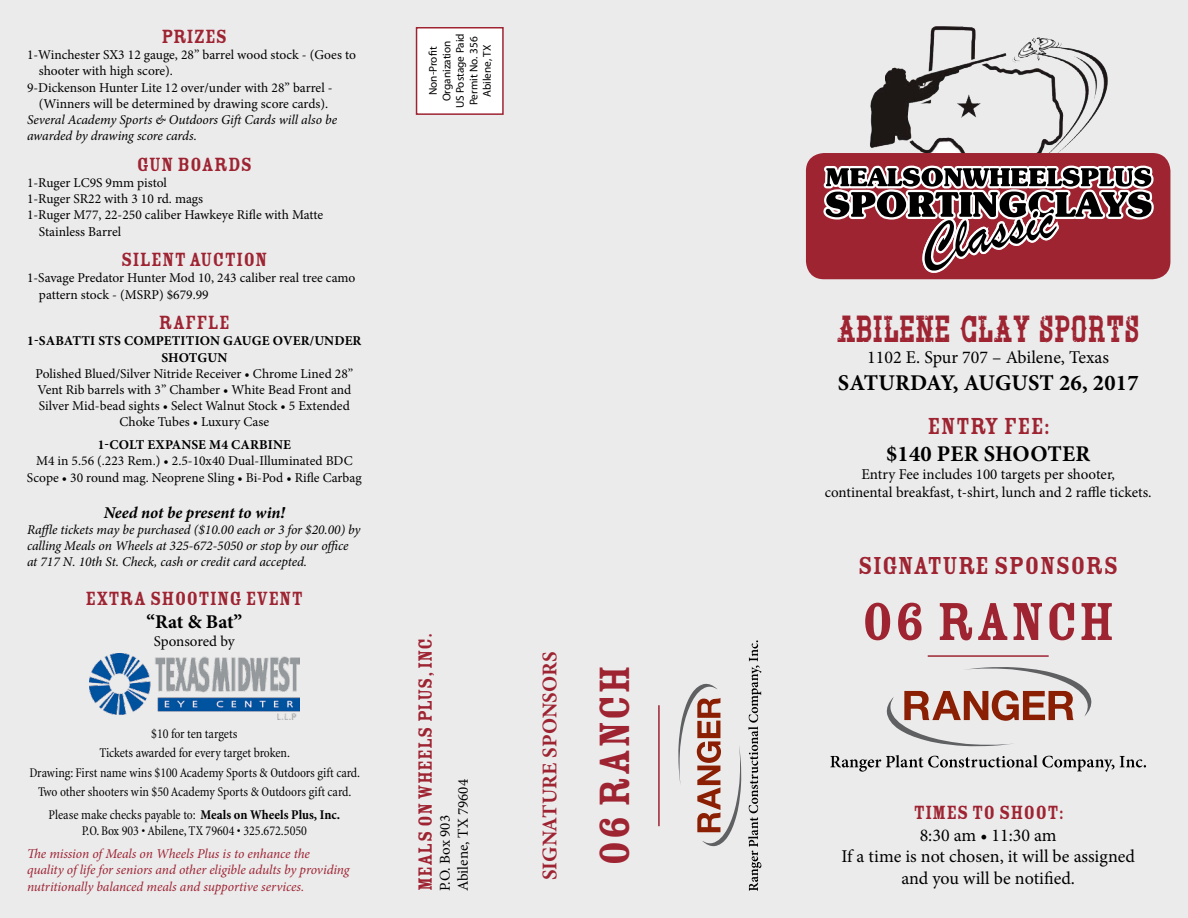
<style>
.page{position:relative;width:1188px;height:918px;background:#ebebec}
.page>*{position:absolute;margin:0;border:0;box-sizing:border-box;transform-origin:0 0}
.t1{font:58.65px "Rosewood Fill";color:#9e2432}
.t2{font:57.75px "Brush Script";color:#000}
.t3{font:46.5px "Rosewood Fill";color:#9e2432}
.t4{font:34.5px "Pistol Grip Pump";color:#9e2432}
.t5{font:27px "Rosewood Fill";color:#9e2432}
.t6{font:25.5px "Rosewood Fill";color:#9e2432}
.t7{font:700 22.5px "Minion Pro";letter-spacing:.01em;color:#000}
.t8{font:21px "Rosewood Fill";color:#9e2432}
.t9{font:700 21px "Minion Pro";letter-spacing:.01em;color:#9e2432}
.t10{font:700 19.5px "Minion Pro";letter-spacing:-.01em;color:#000}
.t11{font:18px/21.6px "Minion Pro";color:#000;text-align:center}
.t12{font:italic 700 16.5px "Minion Pro";letter-spacing:-.005em;color:#000}
.t13{font:15px/18px "Minion Pro";color:#000;text-align:center}
.t14{font:13.5px/16.2px "Minion Pro";color:#000;text-align:center}
.t15{font:condensed 13.5px/19.5px "Minion";letter-spacing:-.005em;color:#000;text-align:center}
.t16{font:italic 13.5px/16.2px "Minion Pro";letter-spacing:-.005em;color:#000}
.t17{font:italic 13.5px/16.2px "Minion Pro";letter-spacing:-.01em;color:#9e2432}
.t18{font:700 13.5px/16.2px "Minion Pro";letter-spacing:.01em;color:#000;text-align:center}
.t19{font:11.25px/13.5px "Myriad Pro";color:#000;text-align:center}
.s1{font-family:"Minion Pro";font-weight:700}
</style>
<div class="page">
<img style="left:873px;top:27px;width:235px;height:69px">
<div style="left:806px;top:153px;width:364px;height:126px;background:#9e2432;border-radius:18px"></div>
<svg style="left:820px;top:96px;width:336px;height:184px"></svg>
<div style="left:417px;top:28px;width:86px;height:86px;background:#fff"></div>
<div style="left:416px;top:27px;width:88px;height:88px;border:2px solid #9e2432"></div>
<svg style="left:678px;top:684px;width:63px;height:162px"></svg>
<svg style="left:748px;top:640px;width:13px;height:251px"></svg>
<svg style="left:886px;top:667px;width:206px;height:79px"></svg>
<svg style="left:830px;top:755px;width:316px;height:17px"></svg>
<img style="left:90px;top:653px;width:209px;height:66px">
<hr style="left:658px;top:705px;width:2px;height:121px;background:#9e2432">
<hr style="left:928px;top:655px;width:121px;height:2px;background:#9e2432">
<h3 class="t8" style="left:161px;top:25px;width:67px">PRIZES</h3>
<p class="t14" style="left:27px;top:47px;width:330px">1-Winchester SX3 12 gauge, 28” barrel wood stock - (Goes to</p>
<p class="t14" style="left:39px;top:63px;width:136px">shooter with high score).</p>
<p class="t14" style="left:27px;top:79px;width:307px">9-Dickenson Hunter Lite 12 over/under with 28” barrel -</p>
<p class="t14" style="left:39px;top:95px;width:291px">(Winners will be determined by drawing score cards).</p>
<p class="t16" style="left:27px;top:111px;width:312px">Several Academy Sports &amp; Outdoors Gift Cards will also be awarded by drawing score cards.</p>
<h3 class="t8" style="left:137px;top:153px;width:117px">GUN BOARDS</h3>
<p class="t14" style="left:27px;top:175px;width:141px">1-Ruger LC9S 9mm pistol</p>
<p class="t14" style="left:27px;top:191px;width:178px">1-Ruger SR22 with 3 10 rd. mags</p>
<p class="t14" style="left:27px;top:207px;width:298px">1-Ruger M77, 22-250 caliber Hawkeye Rifle with Matte</p>
<p class="t14" style="left:39px;top:223px;width:84px">Stainless Barrel</p>
<h3 class="t8" style="left:121px;top:248px;width:148px">SILENT AUCTION</h3>
<p class="t14" style="left:39px;top:270px;width:318px;text-align:left;text-indent:-12px">1-Savage Predator Hunter Mod 10, 243 caliber real tree camo pattern stock - (MSRP) $679.99</p>
<h3 class="t8" style="left:159px;top:311px;width:73px">RAFFLE</h3>
<p class="t18" style="left:27px;top:333px;width:336px">1-SABATTI STS COMPETITION GAUGE OVER/UNDER<br>SHOTGUN</p>
<p class="t14" style="left:36px;top:365px;width:319px">Polished Blued/Silver Nitride Receiver • Chrome Lined 28” Vent Rib barrels with 3” Chamber • White Bead Front and Silver Mid-bead sights • Select Walnut Stock • 5 Extended Choke Tubes • Luxury Case</p>
<p class="t18" style="left:98px;top:437px;width:195px">1-COLT EXPANSE M4 CARBINE</p>
<p class="t14" style="left:27px;top:453px;width:336px">M4 in 5.56 (.223 Rem.) • 2.5-10x40 Dual-Illuminated BDC<br>Scope • 30 round mag. Neoprene Sling • Bi-Pod • Rifle Carbag</p>
<p class="t12" style="left:104px;top:501px;width:183px">Need not be present to win!</p>
<p class="t16" style="left:27px;top:521px;width:335px">Raffle tickets may be purchased ($10.00 each or 3 for $20.00) by calling Meals on Wheels at 325-672-5050 or stop by our office at 717 N. 10th St. Check, cash or credit card accepted.</p>
<h3 class="t8" style="left:86px;top:587px;width:219px">EXTRA SHOOTING EVENT</h3>
<h3 class="t10" style="left:147px;top:608px;width:97px">“Rat &amp; Bat”</h3>
<p class="t13" style="left:154px;top:633px;width:82px">Sponsored by</p>
<p class="t15" style="left:29px;top:724px;width:332px">$10 for ten targets<br>Tickets awarded for every target broken.<br>Drawing: First name wins $100 Academy Sports &amp; Outdoors gift card.<br>Two other shooters win $50 Academy Sports &amp; Outdoors gift card.</p>
<p class="t15" style="left:49px;top:807px;width:293px;line-height:16.2px">Please make checks payable to: <span class="s1">Meals on Wheels Plus, Inc.<br></span>P.O. Box 903 • Abilene, TX 79604 • 325.672.5050</p>
<p class="t17" style="left:27px;top:846px;width:324px">The mission of Meals on Wheels Plus is to enhance the quality of life for seniors and other eligible adults by providing nutritionally balanced meals and supportive services.</p>
<p class="t19" style="left:426px;top:108px;width:77px;rotate:-90deg">Non-Profit<br>Organization<br>US Postage Paid<br>Permit No. 356<br>Abilene, TX</p>
<h3 class="t8" style="left:414px;top:891px;width:260px;rotate:-90deg">MEALS ON WHEELS PLUS, INC.</h3>
<p class="t13" style="left:436px;top:891px;width:113px;text-align:left;rotate:-90deg">P.O. Box 903<br>Abilene, TX 79604</p>
<h3 class="t9" style="left:535px;top:880px;width:231px;rotate:-90deg">SIGNATURE SPONSORS</h3>
<h3 class="t3" style="left:589px;top:866px;width:203px;rotate:-90deg">06 RANCH</h3>
<h2 class="t2" style="left:912px;top:209px;width:139px;rotate:-12deg">Classic</h2>
<h3 class="t4" style="left:837px;top:315px;width:304px">ABILENE CLAY SPORTS</h3>
<h3 class="t11" style="left:867px;top:347px;width:243px">1102 E. Spur 707 – Abilene, Texas</h3>
<h3 class="t7" style="left:838px;top:367px;width:302px">SATURDAY, AUGUST 26, 2017</h3>
<h3 class="t6" style="left:928px;top:412px;width:124px">ENTRY FEE:</h3>
<h3 class="t7" style="left:886px;top:438px;width:206px">$140 PER SHOOTER</h3>
<p class="t13" style="left:825px;top:466px;width:328px">Entry Fee includes 100 targets per shooter,<br>continental breakfast, t-shirt, lunch and 2 raffle tickets.</p>
<h3 class="t5" style="left:858px;top:550px;width:262px">SIGNATURE SPONSORS</h3>
<h1 class="t1" style="left:861px;top:590px;width:255px">06 RANCH</h1>
<h3 class="t8" style="left:913px;top:801px;width:152px">TIMES TO SHOOT:</h3>
<h3 class="t11" style="left:841px;top:824px;width:295px">8:30 am • 11:30 am<br>If a time is not chosen, it will be assigned and you will be notified.</h3>
</div>
